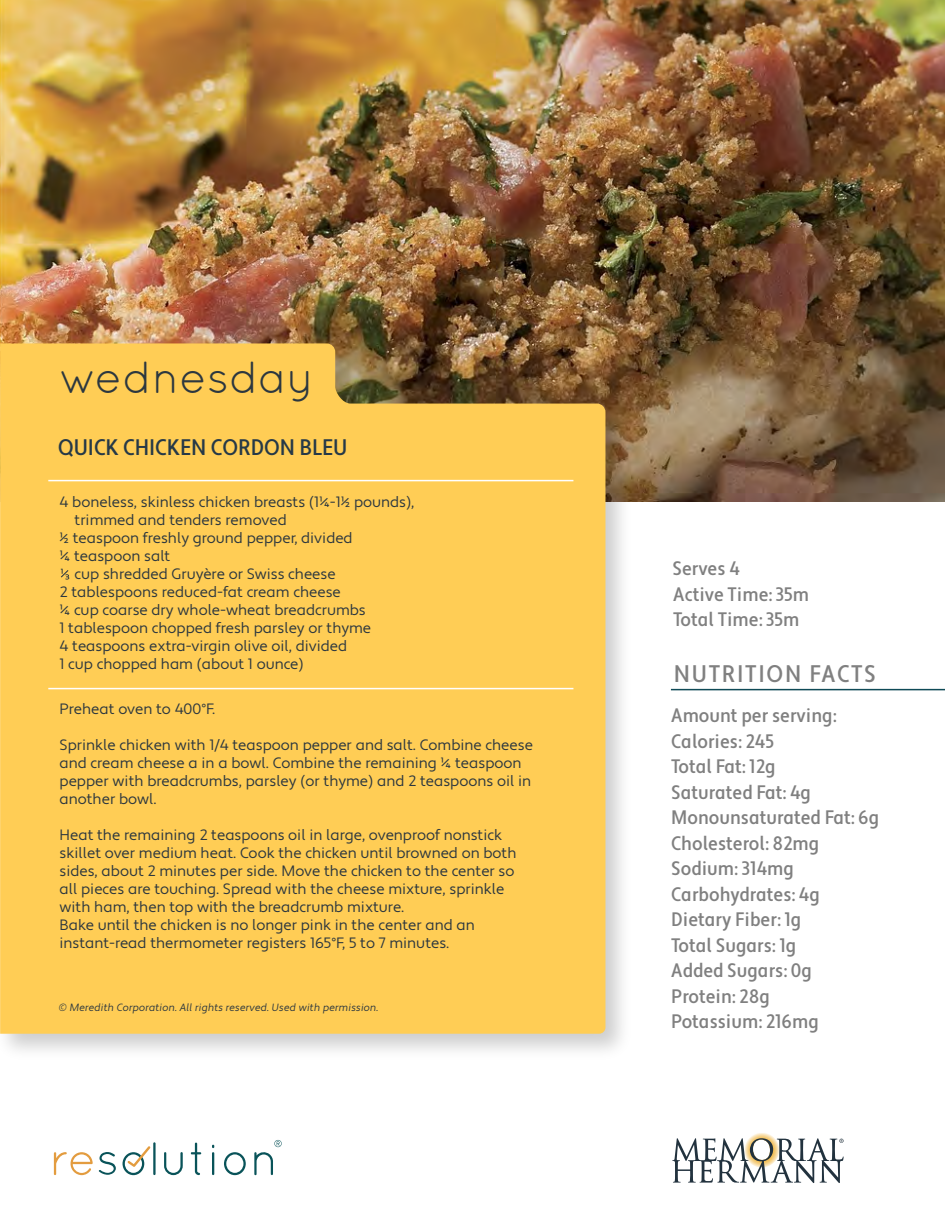
<style>
.page{position:relative;width:945px;height:1215px;background:#fff}
.page>*{position:absolute;margin:0;border:0;box-sizing:border-box;transform-origin:0 0}
.t1{font:45px "Quicksand";color:#2c373f}
.t2{font:500 condensed 24px "Apertura";letter-spacing:.07em;color:#808080}
.t3{font:500 condensed 22.5px "Apertura";color:#263947}
.t4{font:500 condensed 19.5px/25.5px "Apertura";color:#808080}
.t5{font:15px/18px "Apertura";color:#2c373f}
.t6{font:10.5px "Apertura Obliq";color:#2c373f}
</style>
<div class="page">
<img style="left:0;top:0;width:945px;height:501px">
<img style="left:0;top:331px;width:639px;height:720px">
<div style="left:0;top:343px;width:605px;height:691px;background:#ffcd55"></div>
<hr style="left:48px;top:480px;width:525px;height:1px;background:#fff">
<hr style="left:48px;top:688px;width:525px;height:1px;background:#fff">
<svg style="left:61px;top:569px;width:8px;height:11px"></svg>
<hr style="left:671px;top:689px;width:274px;height:1px;background:#0f4a57">
<svg style="left:672px;top:1133px;width:172px;height:50px"></svg>
<svg style="left:54px;top:1152px;width:39px;height:23px"></svg>
<svg style="left:99px;top:1152px;width:17px;height:23px"></svg>
<hr style="left:153px;top:1142px;width:3px;height:33px;background:#095359">
<svg style="left:164px;top:1152px;width:19px;height:23px"></svg>
<svg style="left:191px;top:1143px;width:10px;height:32px"></svg>
<svg style="left:212px;top:1145px;width:2px;height:30px"></svg>
<svg style="left:224px;top:1152px;width:22px;height:23px"></svg>
<svg style="left:123px;top:1146px;width:27px;height:29px"></svg>
<svg style="left:254px;top:1140px;width:28px;height:35px"></svg>
<h1 class="t1" style="left:59px;top:351px;width:257px">wednesday</h1>
<h3 class="t3" style="left:58px;top:434px;width:291px">QUICK CHICKEN CORDON BLEU</h3>
<p class="t5" style="left:60px;top:493px;width:356px">4 boneless, skinless chicken breasts (1¼-1½ pounds),</p>
<p class="t5" style="left:75px;top:511px;width:214px">trimmed and tenders removed</p>
<p class="t5" style="left:60px;top:529px;width:295px">½ teaspoon freshly ground pepper, divided</p>
<p class="t5" style="left:60px;top:547px;width:112px">¼ teaspoon salt</p>
<p class="t5" style="left:75px;top:565px;width:263px">cup shredded Gruyère or Swiss cheese</p>
<p class="t5" style="left:60px;top:583px;width:283px">2 tablespoons reduced-fat cream cheese</p>
<p class="t5" style="left:60px;top:601px;width:308px">¼ cup coarse dry whole-wheat breadcrumbs</p>
<p class="t5" style="left:60px;top:619px;width:313px">1 tablespoon chopped fresh parsley or thyme</p>
<p class="t5" style="left:60px;top:637px;width:289px">4 teaspoons extra-virgin olive oil, divided</p>
<p class="t5" style="left:60px;top:655px;width:246px">1 cup chopped ham (about 1 ounce)</p>
<p class="t5" style="left:60px;top:700px;width:157px">Preheat oven to 400°F.</p>
<p class="t5" style="left:60px;top:736px;width:475px">Sprinkle chicken with 1/4 teaspoon pepper and salt. Combine cheese and cream cheese a in a bowl. Combine the remaining ¼ teaspoon pepper with breadcrumbs, parsley (or thyme) and 2 teaspoons oil in another bowl.</p>
<p class="t5" style="left:60px;top:826px;width:459px">Heat the remaining 2 teaspoons oil in large, ovenproof nonstick skillet over medium heat. Cook the chicken until browned on both sides, about 2 minutes per side. Move the chicken to the center so all pieces are touching. Spread with the cheese mixture, sprinkle with ham, then top with the breadcrumb mixture.<br>Bake until the chicken is no longer pink in the center and an instant-read thermometer registers 165°F, 5 to 7 minutes.</p>
<p class="t6" style="left:59px;top:1001px;width:321px">© Meredith Corporation. All rights reserved. Used with permission.</p>
<h3 class="t4" style="left:673px;top:557px;width:138px">Serves 4<br>Active Time: 35m<br>Total Time: 35m</h3>
<h2 class="t2" style="left:674px;top:660px;width:203px">NUTRITION FACTS</h2>
<h3 class="t4" style="left:671px;top:703px;width:209px">Amount per serving:<br>Calories: 245<br>Total Fat: 12g<br>Saturated Fat: 4g<br>Monounsaturated Fat: 6g<br>Cholesterol: 82mg<br>Sodium: 314mg<br>Carbohydrates: 4g<br>Dietary Fiber: 1g<br>Total Sugars: 1g<br>Added Sugars: 0g<br>Protein: 28g<br>Potassium: 216mg</h3>
</div>
